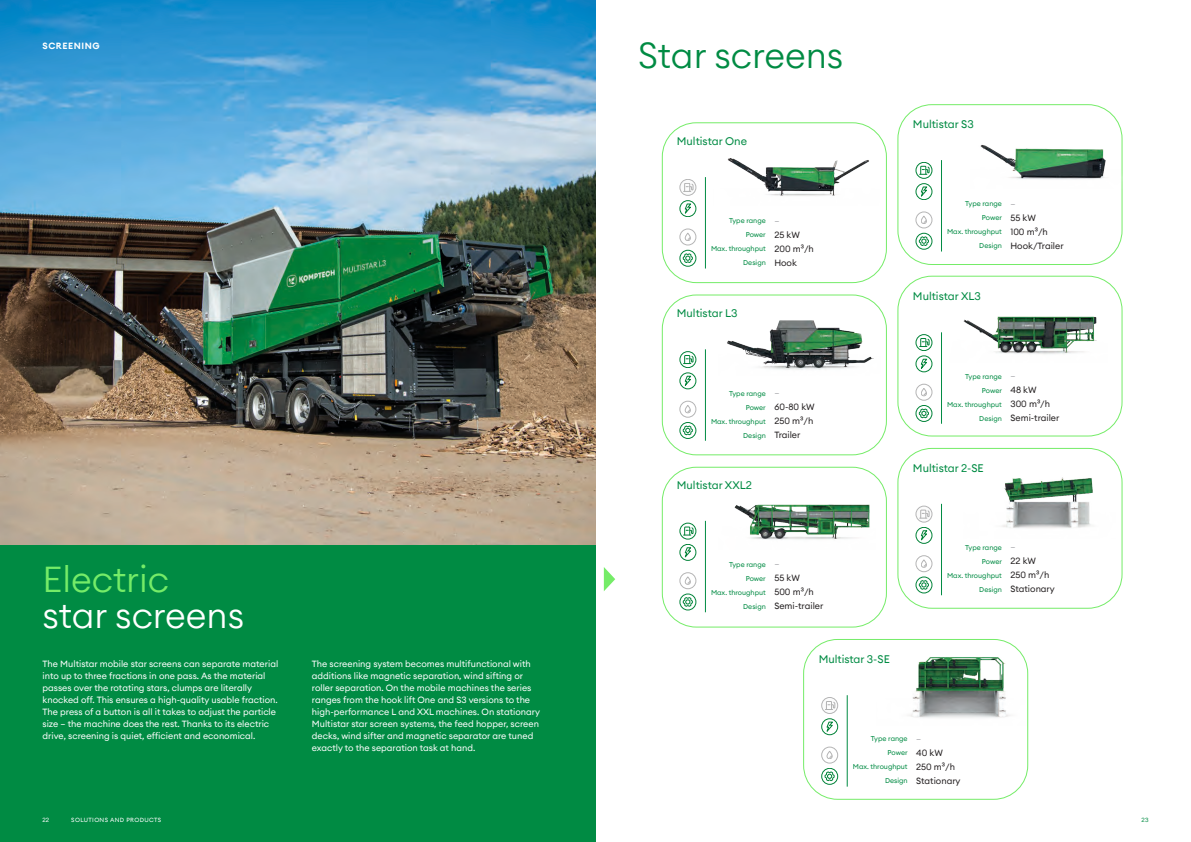
<style>
.page{position:relative;width:1191px;height:842px;background:#fff}
.page>*{position:absolute;margin:0;border:0;box-sizing:border-box;transform-origin:0 0}
.HL_36_36{font:300 36px "Euclid Circular A";color:#fff}
.HL_36_36-2{font:300 36px "Euclid Circular A";color:#008b43}
.HL_36_36-3{font:300 36px "Euclid Circular A";color:#75ec68}
.Subline_Bold_9_12{font:11px "Euclid Circular A";color:#008b43}
.Subline_12_14{font:9px/12px "Euclid Circular A";color:#fff}
.Text_9_12{font:9px/14px "Euclid Circular A";color:#231f20}
.Subline_Bold_9_12-2{font:600 9px "Euclid Circular A";letter-spacing:.06em;color:#fff}
.Text_9_12-2{font:7px/14px "Euclid Circular A";color:#008b43;text-align:right}
.Footer_Left{font:6px "Euclid Circular A";letter-spacing:.06em;color:#fff}
.Footer_Right{font:6px "Euclid Circular A";color:#008b43}
.s1{color:#a8a9ad}
</style>
<div class="page">
<img style="left:909px;top:647px;width:119px;height:71px">
<div style="left:662px;top:123px;width:224px;height:160px;border:1px solid #75ec68;border-radius:34px"></div>
<div style="left:897px;top:104px;width:225px;height:161px;border:1px solid #75ec68;border-radius:34px"></div>
<div style="left:897px;top:276px;width:225px;height:160px;border:1px solid #75ec68;border-radius:34px"></div>
<div style="left:897px;top:448px;width:225px;height:160px;border:1px solid #75ec68;border-radius:34px"></div>
<div style="left:662px;top:295px;width:224px;height:160px;border:1px solid #75ec68;border-radius:34px"></div>
<div style="left:662px;top:467px;width:224px;height:160px;border:1px solid #75ec68;border-radius:34px"></div>
<div style="left:803px;top:639px;width:225px;height:160px;border:1px solid #75ec68;border-radius:34px"></div>
<img style="left:727px;top:307px;width:153px;height:63px">
<img style="left:734px;top:504px;width:136px;height:36px">
<img style="left:963px;top:316px;width:134px;height:38px">
<img style="left:1002px;top:477px;width:91px;height:51px">
<img style="left:727px;top:137px;width:156px;height:59px">
<img style="left:980px;top:120px;width:142px;height:69px">
<img style="left:0;top:0;width:595px;height:546px">
<div style="left:0;top:546px;width:595px;height:296px;background:#008b43"></div>
<svg style="left:604px;top:567px;width:11px;height:24px"></svg>
<hr style="left:705px;top:349px;width:1px;height:92px;background:#008b43">
<div style="left:679px;top:351px;width:17px;height:17px;border:1px solid #008237;border-radius:50%"></div>
<svg style="left:683px;top:355px;width:10px;height:9px"></svg>
<div style="left:679px;top:373px;width:17px;height:16px;border:1px solid #008237;border-radius:50%"></div>
<svg style="left:683px;top:376px;width:9px;height:12px"></svg>
<div style="left:679px;top:401px;width:17px;height:16px;border:1px solid #020304;border-radius:50%"></div>
<div style="left:685px;top:405px;width:5px;height:8px;border:1px solid #020304;border-radius:3px"></div>
<div style="left:679px;top:422px;width:17px;height:17px;border:1px solid #008339;border-radius:50%"></div>
<svg style="left:683px;top:425px;width:10px;height:10px"></svg>
<hr style="left:705px;top:521px;width:1px;height:91px;background:#008b43">
<div style="left:679px;top:523px;width:17px;height:16px;border:1px solid #008237;border-radius:50%"></div>
<svg style="left:683px;top:526px;width:10px;height:10px"></svg>
<div style="left:679px;top:544px;width:17px;height:17px;border:1px solid #008237;border-radius:50%"></div>
<svg style="left:683px;top:547px;width:9px;height:13px"></svg>
<div style="left:679px;top:572px;width:17px;height:17px;border:1px solid #020304;border-radius:50%"></div>
<div style="left:685px;top:577px;width:5px;height:8px;border:1px solid #020304;border-radius:3px"></div>
<div style="left:679px;top:594px;width:17px;height:16px;border:1px solid #008339;border-radius:50%"></div>
<svg style="left:683px;top:597px;width:10px;height:10px"></svg>
<hr style="left:941px;top:332px;width:1px;height:92px;background:#008b43">
<div style="left:915px;top:334px;width:17px;height:17px;border:1px solid #008237;border-radius:50%"></div>
<svg style="left:919px;top:338px;width:10px;height:9px"></svg>
<div style="left:915px;top:356px;width:17px;height:16px;border:1px solid #008237;border-radius:50%"></div>
<svg style="left:919px;top:359px;width:9px;height:12px"></svg>
<div style="left:915px;top:384px;width:17px;height:16px;border:1px solid #020304;border-radius:50%"></div>
<div style="left:921px;top:388px;width:5px;height:8px;border:1px solid #020304;border-radius:3px"></div>
<div style="left:915px;top:405px;width:17px;height:17px;border:1px solid #008339;border-radius:50%"></div>
<svg style="left:919px;top:408px;width:10px;height:10px"></svg>
<hr style="left:941px;top:504px;width:1px;height:91px;background:#008b43">
<svg style="left:916px;top:506px;width:16px;height:16px"></svg>
<div style="left:915px;top:506px;width:17px;height:16px;border:1px solid #030305;border-radius:50%"></div>
<svg style="left:919px;top:510px;width:10px;height:9px"></svg>
<div style="left:915px;top:527px;width:17px;height:17px;border:1px solid #008237;border-radius:50%"></div>
<svg style="left:919px;top:530px;width:9px;height:13px"></svg>
<div style="left:915px;top:555px;width:17px;height:17px;border:1px solid #020304;border-radius:50%"></div>
<div style="left:921px;top:560px;width:5px;height:8px;border:1px solid #020304;border-radius:3px"></div>
<div style="left:915px;top:577px;width:17px;height:16px;border:1px solid #008339;border-radius:50%"></div>
<svg style="left:919px;top:580px;width:10px;height:10px"></svg>
<hr style="left:705px;top:177px;width:1px;height:92px;background:#008b43">
<svg style="left:680px;top:179px;width:16px;height:16px"></svg>
<div style="left:679px;top:179px;width:17px;height:17px;border:1px solid #030305;border-radius:50%"></div>
<svg style="left:683px;top:183px;width:10px;height:9px"></svg>
<div style="left:679px;top:200px;width:17px;height:17px;border:1px solid #008237;border-radius:50%"></div>
<svg style="left:683px;top:203px;width:9px;height:13px"></svg>
<div style="left:679px;top:229px;width:17px;height:16px;border:1px solid #020304;border-radius:50%"></div>
<div style="left:685px;top:233px;width:5px;height:8px;border:1px solid #020304;border-radius:3px"></div>
<div style="left:679px;top:250px;width:17px;height:17px;border:1px solid #008339;border-radius:50%"></div>
<svg style="left:683px;top:253px;width:10px;height:10px"></svg>
<hr style="left:941px;top:160px;width:1px;height:91px;background:#008b43">
<div style="left:915px;top:162px;width:17px;height:17px;border:1px solid #008237;border-radius:50%"></div>
<svg style="left:919px;top:166px;width:10px;height:9px"></svg>
<div style="left:915px;top:183px;width:17px;height:17px;border:1px solid #008237;border-radius:50%"></div>
<svg style="left:919px;top:186px;width:9px;height:13px"></svg>
<div style="left:915px;top:212px;width:17px;height:16px;border:1px solid #020304;border-radius:50%"></div>
<div style="left:921px;top:216px;width:5px;height:8px;border:1px solid #020304;border-radius:3px"></div>
<div style="left:915px;top:233px;width:17px;height:17px;border:1px solid #008339;border-radius:50%"></div>
<svg style="left:919px;top:236px;width:10px;height:10px"></svg>
<hr style="left:847px;top:695px;width:1px;height:92px;background:#008b43">
<svg style="left:821px;top:697px;width:16px;height:16px"></svg>
<div style="left:821px;top:697px;width:17px;height:17px;border:1px solid #030305;border-radius:50%"></div>
<svg style="left:825px;top:701px;width:10px;height:9px"></svg>
<div style="left:821px;top:718px;width:17px;height:17px;border:1px solid #008237;border-radius:50%"></div>
<svg style="left:825px;top:721px;width:8px;height:13px"></svg>
<div style="left:821px;top:747px;width:17px;height:16px;border:1px solid #020304;border-radius:50%"></div>
<div style="left:826px;top:751px;width:6px;height:8px;border:1px solid #020304;border-radius:3px"></div>
<div style="left:821px;top:768px;width:17px;height:17px;border:1px solid #008339;border-radius:50%"></div>
<svg style="left:824px;top:771px;width:10px;height:10px"></svg>
<p class="Subline_Bold_9_12-2" style="left:43px;top:40px;width:59px">SCREENING</p>
<p class="HL_36_36-2" style="left:638px;top:32px;width:207px">Star screens</p>
<p class="Subline_Bold_9_12" style="left:913px;top:117px;width:62px">Multistar S3</p>
<p class="Subline_Bold_9_12" style="left:677px;top:134px;width:72px">Multistar One</p>
<p class="Text_9_12-2" style="left:711px;top:214px;width:56px">Type range<br>Power<br>Max. throughput<br>Design</p>
<p class="Text_9_12" style="left:774px;top:214px;width:41px"><span class="s1">–<br></span>25 kW<br>200 m³/h<br>Hook</p>
<p class="Text_9_12-2" style="left:947px;top:197px;width:56px">Type range<br>Power<br>Max. throughput<br>Design</p>
<p class="Text_9_12" style="left:1010px;top:197px;width:55px"><span class="s1">–<br></span>55 kW<br>100 m³/h<br>Hook/Trailer</p>
<p class="Subline_Bold_9_12" style="left:913px;top:289px;width:69px">Multistar XL3</p>
<p class="Subline_Bold_9_12" style="left:677px;top:306px;width:62px">Multistar L3</p>
<p class="Text_9_12-2" style="left:711px;top:386px;width:56px">Type range<br>Power<br>Max. throughput<br>Design</p>
<p class="Text_9_12" style="left:774px;top:385px;width:42px"><span class="s1">–<br></span>60-80 kW<br>250 m³/h<br>Trailer</p>
<p class="Text_9_12-2" style="left:947px;top:369px;width:56px">Type range<br>Power<br>Max. throughput<br>Design</p>
<p class="Text_9_12" style="left:1010px;top:368px;width:51px"><span class="s1">–<br></span>48 kW<br>300 m³/h<br>Semi-trailer</p>
<p class="Subline_Bold_9_12" style="left:913px;top:461px;width:72px">Multistar 2-SE</p>
<p class="Subline_Bold_9_12" style="left:677px;top:478px;width:76px">Multistar XXL2</p>
<p class="HL_36_36-3" style="left:43px;top:556px;width:128px">Electric</p>
<p class="HL_36_36" style="left:43px;top:592px;width:203px">star screens</p>
<p class="Text_9_12-2" style="left:711px;top:557px;width:56px">Type range<br>Power<br>Max. throughput<br>Design</p>
<p class="Text_9_12" style="left:774px;top:557px;width:51px"><span class="s1">–<br></span>55 kW<br>500 m³/h<br>Semi-trailer</p>
<p class="Text_9_12-2" style="left:947px;top:540px;width:56px">Type range<br>Power<br>Max. throughput<br>Design</p>
<p class="Text_9_12" style="left:1010px;top:540px;width:46px"><span class="s1">–<br></span>22 kW<br>250 m³/h<br>Stationary</p>
<p class="Subline_12_14" style="left:43px;top:657px;width:237px">The Multistar mobile star screens can separate material into up to three fractions in one pass. As the material passes over the rotating stars, clumps are literally knocked off. This ensures a high-quality usable fraction.<br>The press of a button is all it takes to adjust the particle size – the machine does the rest. Thanks to its electric drive, screening is quiet, efficient and economical.</p>
<p class="Subline_12_14" style="left:312px;top:657px;width:230px">The screening system becomes multifunctional with additions like magnetic separation, wind sifting or roller separation. On the mobile machines the series ranges from the hook lift One and S3 versions to the high-performance L and XXL machines. On stationary Multistar star screen systems, the feed hopper, screen decks, wind sifter and magnetic separator are tuned exactly to the separation task at hand.</p>
<p class="Subline_Bold_9_12" style="left:818px;top:652px;width:73px">Multistar 3-SE</p>
<p class="Text_9_12-2" style="left:853px;top:732px;width:56px">Type range<br>Power<br>Max. throughput<br>Design</p>
<p class="Text_9_12" style="left:916px;top:731px;width:46px"><span class="s1">–<br></span>40 kW<br>250 m³/h<br>Stationary</p>
<p class="Footer_Left" style="left:43px;top:816px;width:8px">22</p>
<p class="Footer_Left" style="left:71px;top:816px;width:91px">SOLUTIONS AND PRODUCTS</p>
<p class="Footer_Right" style="left:1141px;top:816px;width:9px">23</p>
</div>
